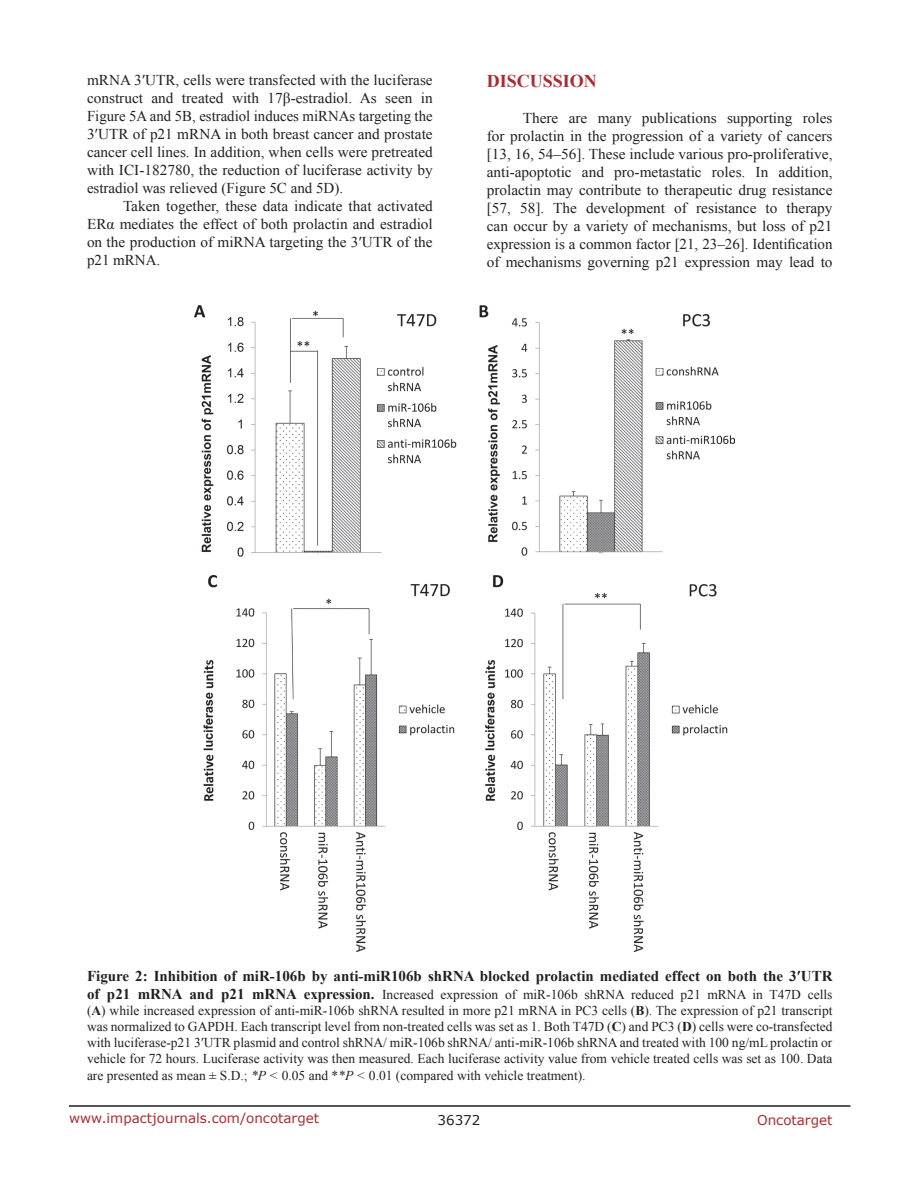
<style>
.page{position:relative;width:918px;height:1188px;background:#fff}
.page>*{position:absolute;margin:0;border:0;box-sizing:border-box;transform-origin:0 0}
.Heading{font:700 18px "Times New Roman";color:#ac2b31}
.BodyText{font:15px/18px "Times New Roman";color:#231f20;text-align:justify}
.FigureText{font:700 15px "Times New Roman";color:#231f20}
.FigureText-2{font:13.5px/16.2px "Times New Roman";color:#231f20;text-align:justify}
.t1{font:13.5px "Verdana";color:#ac2b31}
.t2{font:13.5px "Verdana";color:#231f20}
.s1{font-weight:700;font-size:15px}
.s2{font-weight:700}
.s3{font-style:italic}
</style>
<div class="page">
<hr style="left:69px;top:1105px;width:781px;height:2px;background:#231f20">
<img style="left:194px;top:305px;width:540px;height:647px">
<p class="BodyText" style="left:87px;top:71px;width:347px">mRNA 3′UTR, cells were transfected with the luciferase construct and treated with 17β-estradiol. As seen in Figure 5A and 5B, estradiol induces miRNAs targeting the 3′UTR of p21 mRNA in both breast cancer and prostate cancer cell lines. In addition, when cells were pretreated with ICI-182780, the reduction of luciferase activity by estradiol was relieved (Figure 5C and 5D).</p>
<p class="BodyText" style="left:87px;top:197px;width:347px;text-indent:36px">Taken together, these data indicate that activated ERα mediates the effect of both prolactin and estradiol on the production of miRNA targeting the 3′UTR of the p21 mRNA.</p>
<p class="Heading" style="left:487px;top:69px;width:112px">DISCUSSION</p>
<p class="BodyText" style="left:487px;top:109px;width:347px;text-indent:36px">There are many publications supporting roles for prolactin in the progression of a variety of cancers [13, 16, 54–56]. These include various pro-proliferative, anti-apoptotic and pro-metastatic roles. In addition, prolactin may contribute to therapeutic drug resistance [57, 58]. The development of resistance to therapy can occur by a variety of mechanisms, but loss of p21 expression is a common factor [21, 23–26]. Identification of mechanisms governing p21 expression may lead to</p>
<p class="FigureText" style="left:87px;top:965px;width:747px">Figure 2: Inhibition of miR-106b by anti-miR106b shRNA blocked prolactin mediated effect on both the 3′UTR</p>
<p class="FigureText-2" style="left:87px;top:986px;width:747px"><span class="s1">of p21 mRNA and p21 mRNA expression.</span> Increased expression of miR-106b shRNA reduced p21 mRNA in T47D cells (<span class="s2">A</span>) while increased expression of anti-miR-106b shRNA resulted in more p21 mRNA in PC3 cells (<span class="s2">B</span>). The expression of p21 transcript was normalized to GAPDH. Each transcript level from non-treated cells was set as 1. Both T47D (<span class="s2">C</span>) and PC3 (<span class="s2">D</span>) cells were co-transfected with luciferase-p21 3′UTR plasmid and control shRNA/ miR-106b shRNA/ anti-miR-106b shRNA and treated with 100 ng/mL prolactin or vehicle for 72 hours. Luciferase activity was then measured. Each luciferase activity value from vehicle treated cells was set as 100. Data are presented as mean ± S.D.; <span class="s3">*P &lt;</span> 0.05 and *<span class="s3">*P &lt;</span> 0.01 (compared with vehicle treatment).</p>
<p class="t1" style="left:69px;top:1109px;width:252px">www.impactjournals.com/oncotarget</p>
<p class="t2" style="left:438px;top:1111px;width:44px">36372</p>
<p class="t1" style="left:757px;top:1111px;width:77px">Oncotarget</p>
</div>
